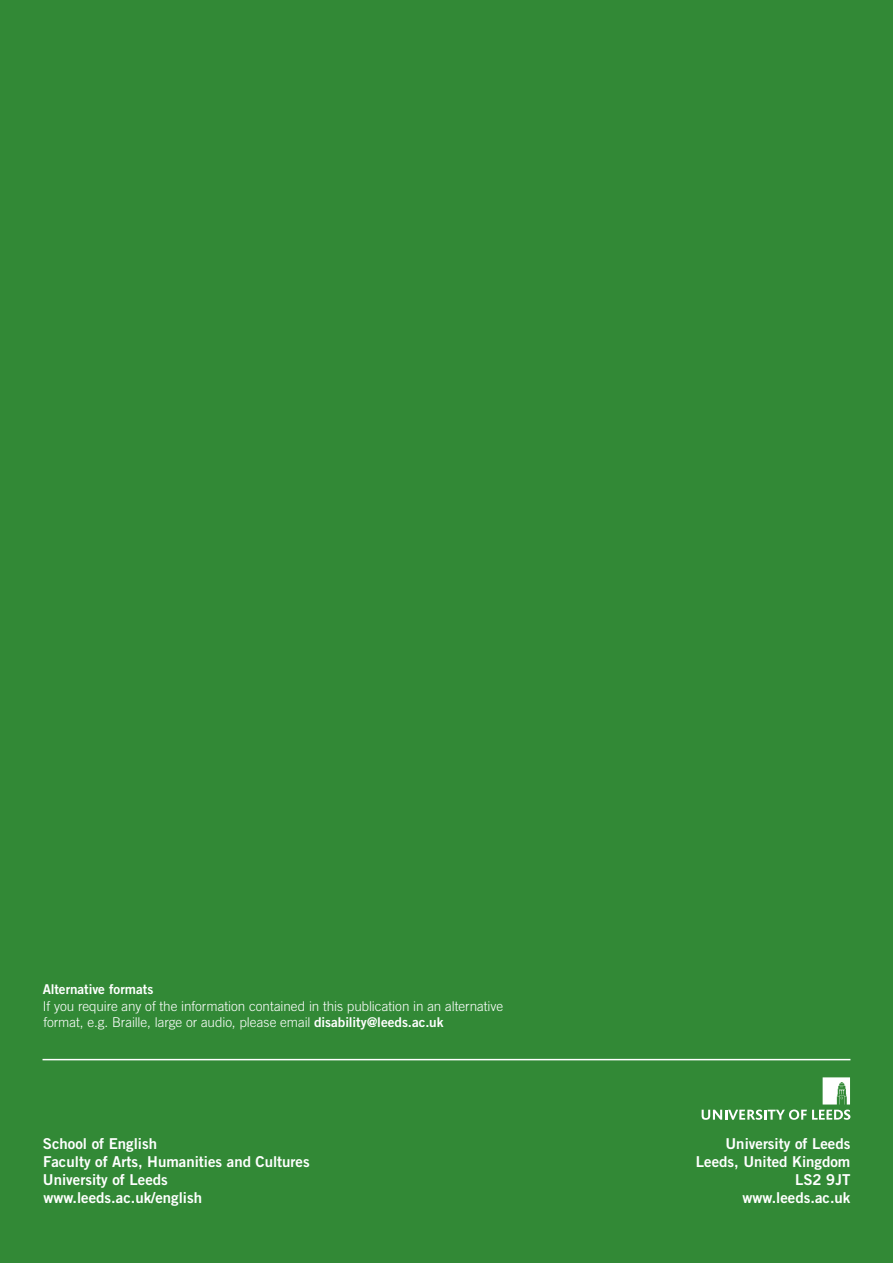
<style>
.page{position:relative;width:893px;height:1263px;background:#328936}
.page>*{position:absolute;margin:0;border:0;box-sizing:border-box;transform-origin:0 0}
.t1{font:15px/18px "Trade Gothic Bold Two";color:#fff;text-align:right}
.t2{font:300 13.5px/16.5px "Trade Gothic";letter-spacing:-.005em;color:#fff}
.t3{font:13.5px "Trade Gothic Bold Two";letter-spacing:-.005em;color:#fff}
.s1{font-family:"Trade Gothic Bold Two";font-weight:400}
</style>
<div class="page">
<svg style="left:702px;top:1077px;width:148px;height:43px"></svg>
<hr style="left:43px;top:1059px;width:807px;height:1px;background:#fff">
<p class="t3" style="left:43px;top:981px;width:112px">Alternative formats</p>
<p class="t2" style="left:43px;top:997px;width:462px">If you require any of the information contained in this publication in an alternative format, e.g. Braille, large or audio, please email <span class="s1">disability@leeds.ac.uk</span></p>
<p class="t1" style="left:43px;top:1134px;width:268px;text-align:left">School of English<br>Faculty of Arts, Humanities and Cultures<br>University of Leeds www.leeds.ac.uk/english</p>
<p class="t1" style="left:696px;top:1134px;width:156px">University of Leeds<br>Leeds, United Kingdom<br>LS2 9JT www.leeds.ac.uk</p>
</div>
